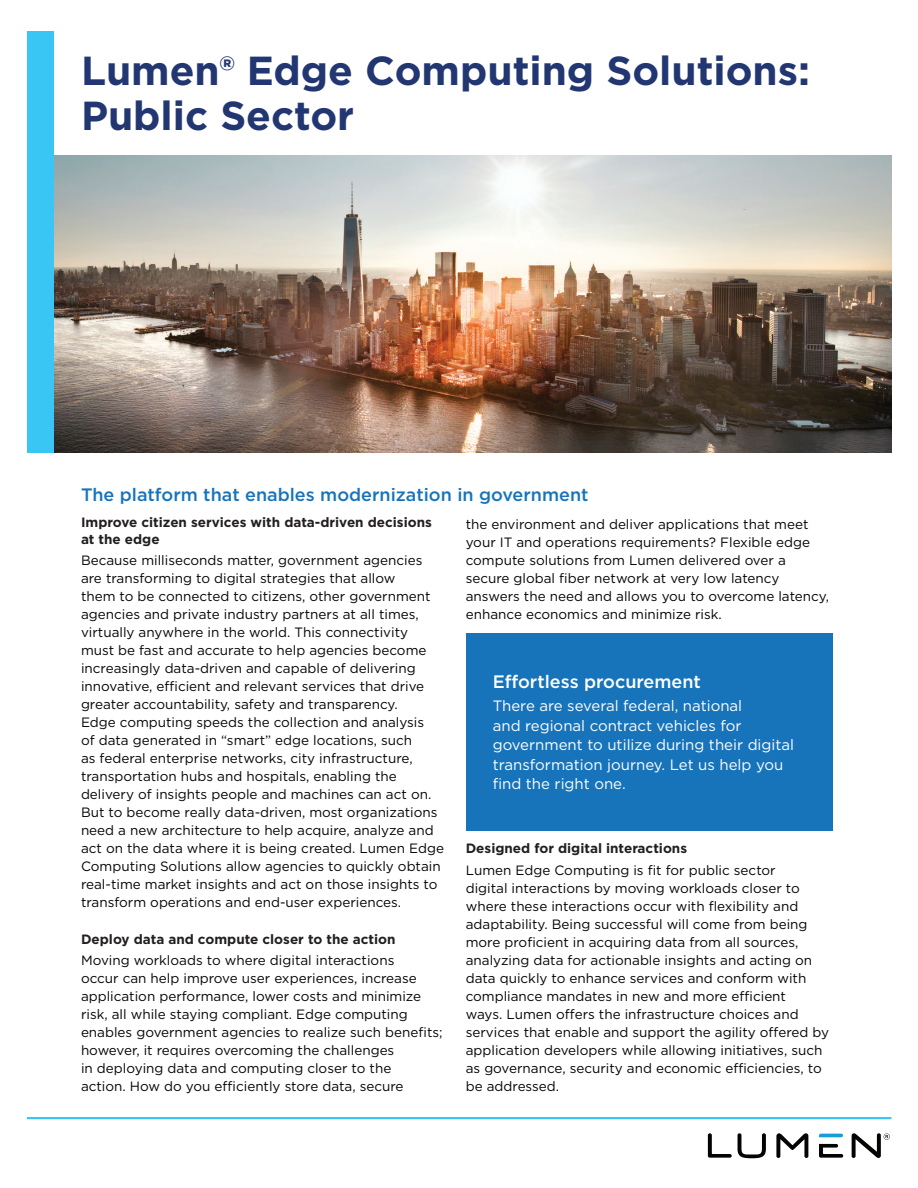
<style>
.page{position:relative;width:918px;height:1188px;background:#fff}
.page>*{position:absolute;margin:0;border:0;box-sizing:border-box;transform-origin:0 0}
.t1{font:700 40.5px/45px "Gotham";color:#223772}
.t2{font:500 18px "Gotham";color:#1774bb}
.t3{font:500 18px "Gotham";color:#fff}
.t4{font:15px/19.5px "Gotham";color:#fff}
.t5{font:13.5px/18px "Gotham";color:#040503}
.t6{font:700 13.5px/16.5px "Gotham";color:#231f20}
</style>
<div class="page">
<hr style="left:27px;top:1117px;width:864px;height:2px;background:#3ac6f4">
<div style="left:28px;top:31px;width:26px;height:422px;background:#3ac6f4"></div>
<svg style="left:708px;top:1133px;width:24px;height:25px"></svg>
<svg style="left:738px;top:1133px;width:28px;height:25px"></svg>
<svg style="left:776px;top:1133px;width:32px;height:25px"></svg>
<svg style="left:819px;top:1134px;width:24px;height:3px"></svg>
<svg style="left:819px;top:1144px;width:24px;height:14px"></svg>
<svg style="left:852px;top:1133px;width:38px;height:25px"></svg>
<img style="left:54px;top:156px;width:837px;height:297px">
<div style="left:466px;top:633px;width:366px;height:197px;background:#1774bb"></div>
<h1 class="t1" style="left:81px;top:48px;width:731px">Lumen® Edge Computing Solutions:<br>Public Sector</h1>
<h2 class="t2" style="left:81px;top:483px;width:509px">The platform that enables modernization in government</h2>
<p class="t6" style="left:81px;top:514px;width:352px">Improve citizen services with data-driven decisions at the edge</p>
<p class="t5" style="left:81px;top:551px;width:365px">Because milliseconds matter, government agencies are transforming to digital strategies that allow<br>them to be connected to citizens, other government agencies and private industry partners at all times, virtually anywhere in the world. This connectivity must be fast and accurate to help agencies become increasingly data-driven and capable of delivering innovative, efficient and relevant services that drive greater accountability, safety and transparency.<br>Edge computing speeds the collection and analysis<br>of data generated in “smart” edge locations, such<br>as federal enterprise networks, city infrastructure, transportation hubs and hospitals, enabling the delivery of insights people and machines can act on.<br>But to become really data-driven, most organizations need a new architecture to help acquire, analyze and act on the data where it is being created. Lumen Edge Computing Solutions allow agencies to quickly obtain real-time market insights and act on those insights to transform operations and end-user experiences.</p>
<p class="t6" style="left:81px;top:931px;width:316px">Deploy data and compute closer to the action</p>
<p class="t5" style="left:81px;top:951px;width:363px">Moving workloads to where digital interactions<br>occur can help improve user experiences, increase application performance, lower costs and minimize risk, all while staying compliant. Edge computing enables government agencies to realize such benefits; however, it requires overcoming the challenges<br>in deploying data and computing closer to the<br>action. How do you efficiently store data, secure</p>
<p class="t5" style="left:466px;top:515px;width:365px">the environment and deliver applications that meet your IT and operations requirements? Flexible edge compute solutions from Lumen delivered over a secure global fiber network at very low latency answers the need and allows you to overcome latency, enhance economics and minimize risk.</p>
<h2 class="t3" style="left:493px;top:670px;width:210px">Effortless procurement</h2>
<p class="t4" style="left:493px;top:696px;width:303px">There are several federal, national<br>and regional contract vehicles for government to utilize during their digital transformation journey. Let us help you find the right one.</p>
<p class="t6" style="left:466px;top:840px;width:223px">Designed for digital interactions</p>
<p class="t5" style="left:466px;top:860px;width:365px">Lumen Edge Computing is fit for public sector<br>digital interactions by moving workloads closer to where these interactions occur with flexibility and adaptability. Being successful will come from being more proficient in acquiring data from all sources, analyzing data for actionable insights and acting on data quickly to enhance services and conform with compliance mandates in new and more efficient<br>ways. Lumen offers the infrastructure choices and services that enable and support the agility offered by application developers while allowing initiatives, such as governance, security and economic efficiencies, to be addressed.</p>
</div>
